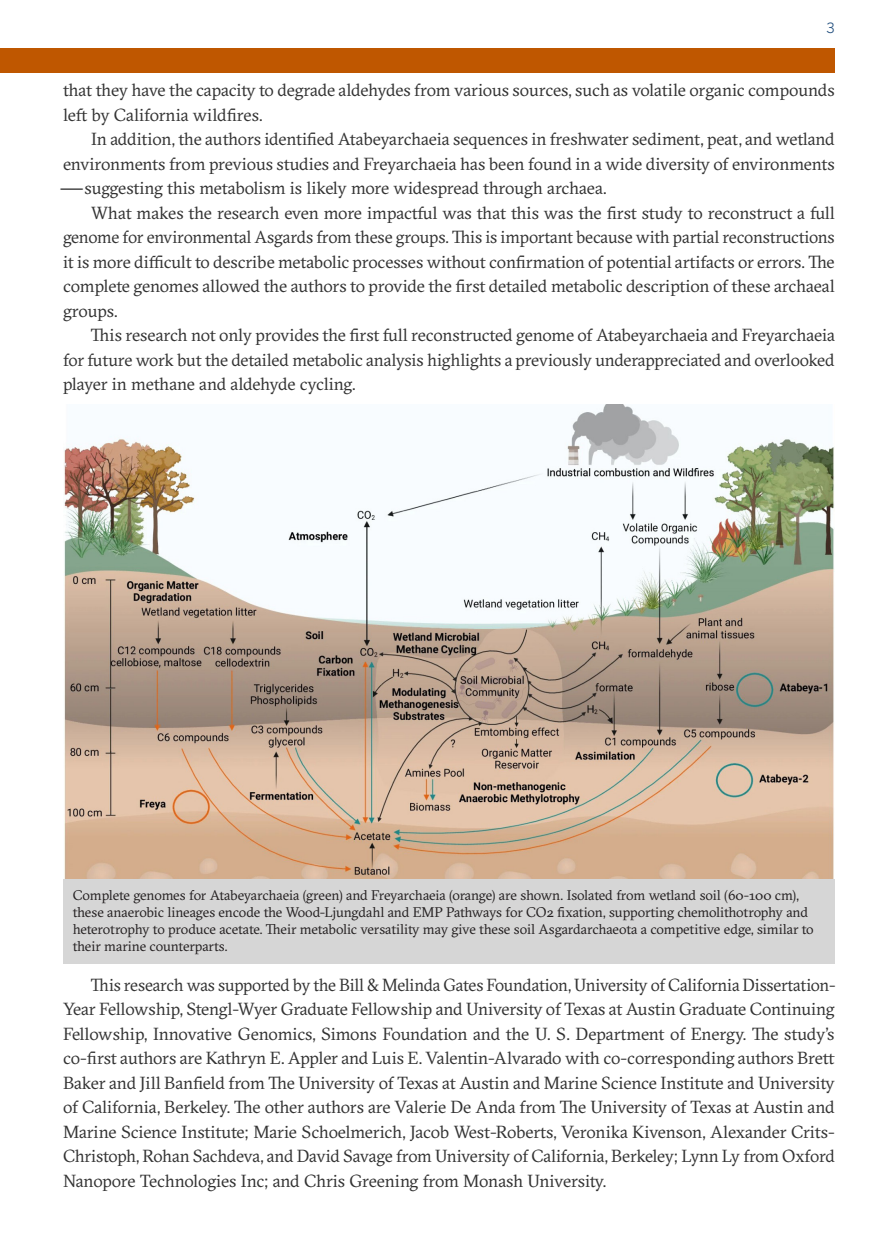
<style>
.page{position:relative;width:882px;height:1260px;background:#fff}
.page>*{position:absolute;margin:0;border:0;box-sizing:border-box;transform-origin:0 0}
.t1{font:17.5px/24.5px "GT Sectra";letter-spacing:-.01em;color:#323232;text-align:justify}
.t2{font:14px/16.8px "GT Sectra";letter-spacing:-.01em;color:#231f20}
.t3{font:14px "Benton Sans";color:#24507f}
</style>
<div class="page">
<div style="left:63px;top:879px;width:772px;height:85px;background:#d6d6d6"></div>
<div style="left:0;top:48px;width:835px;height:24px;background:#bf5700"></div>
<img style="left:64px;top:404px;width:770px;height:475px">
<p class="t3" style="left:826px;top:20px;width:10px">3</p>
<p class="t1" style="left:63px;top:78px;width:773px">that they have the capacity to degrade aldehydes from various sources, such as volatile organic compounds left by California wildfires.</p>
<p class="t1" style="left:63px;top:127px;width:773px;text-align:right">In addition, the authors identified Atabeyarchaeia sequences in freshwater sediment, peat, and wetland environments from previous studies and Freyarchaeia has been found in a wide diversity of environments</p>
<p class="t1" style="left:63px;top:176px;width:545px">— suggesting this metabolism is likely more widespread through archaea.</p>
<p class="t1" style="left:63px;top:200px;width:773px;text-indent:28px">What makes the research even more impactful was that this was the first study to reconstruct a full genome for environmental Asgards from these groups. This is important because with partial reconstructions it is more difficult to describe metabolic processes without confirmation of potential artifacts or errors. The complete genomes allowed the authors to provide the first detailed metabolic description of these archaeal groups.</p>
<p class="t1" style="left:63px;top:323px;width:773px;text-indent:28px">This research not only provides the first full reconstructed genome of Atabeyarchaeia and Freyarchaeia for future work but the detailed metabolic analysis highlights a previously underappreciated and overlooked player in methane and aldehyde cycling.</p>
<p class="t2" style="left:73px;top:887px;width:742px">Complete genomes for Atabeyarchaeia (green) and Freyarchaeia (orange) are shown. Isolated from wetland soil (60-100 cm), these anaerobic lineages encode the Wood-Ljungdahl and EMP Pathways for CO2 fixation, supporting chemolithotrophy and heterotrophy to produce acetate. Their metabolic versatility may give these soil Asgardarchaeota a competitive edge, similar to their marine counterparts.</p>
<p class="t1" style="left:63px;top:973px;width:774px;text-indent:28px">This research was supported by the Bill &amp; Melinda Gates Foundation, University of California Dissertation-Year Fellowship, Stengl-Wyer Graduate Fellowship and University of Texas at Austin Graduate Continuing Fellowship, Innovative Genomics, Simons Foundation and the U. S. Department of Energy. The study’s co-first authors are Kathryn E. Appler and Luis E. Valentin-Alvarado with co-corresponding authors Brett Baker and Jill Banfield from The University of Texas at Austin and Marine Science Institute and University of California, Berkeley. The other authors are Valerie De Anda from The University of Texas at Austin and Marine Science Institute; Marie Schoelmerich, Jacob West-Roberts, Veronika Kivenson, Alexander Crits-Christoph, Rohan Sachdeva, and David Savage from University of California, Berkeley; Lynn Ly from Oxford Nanopore Technologies Inc; and Chris Greening from Monash University.</p>
</div>
